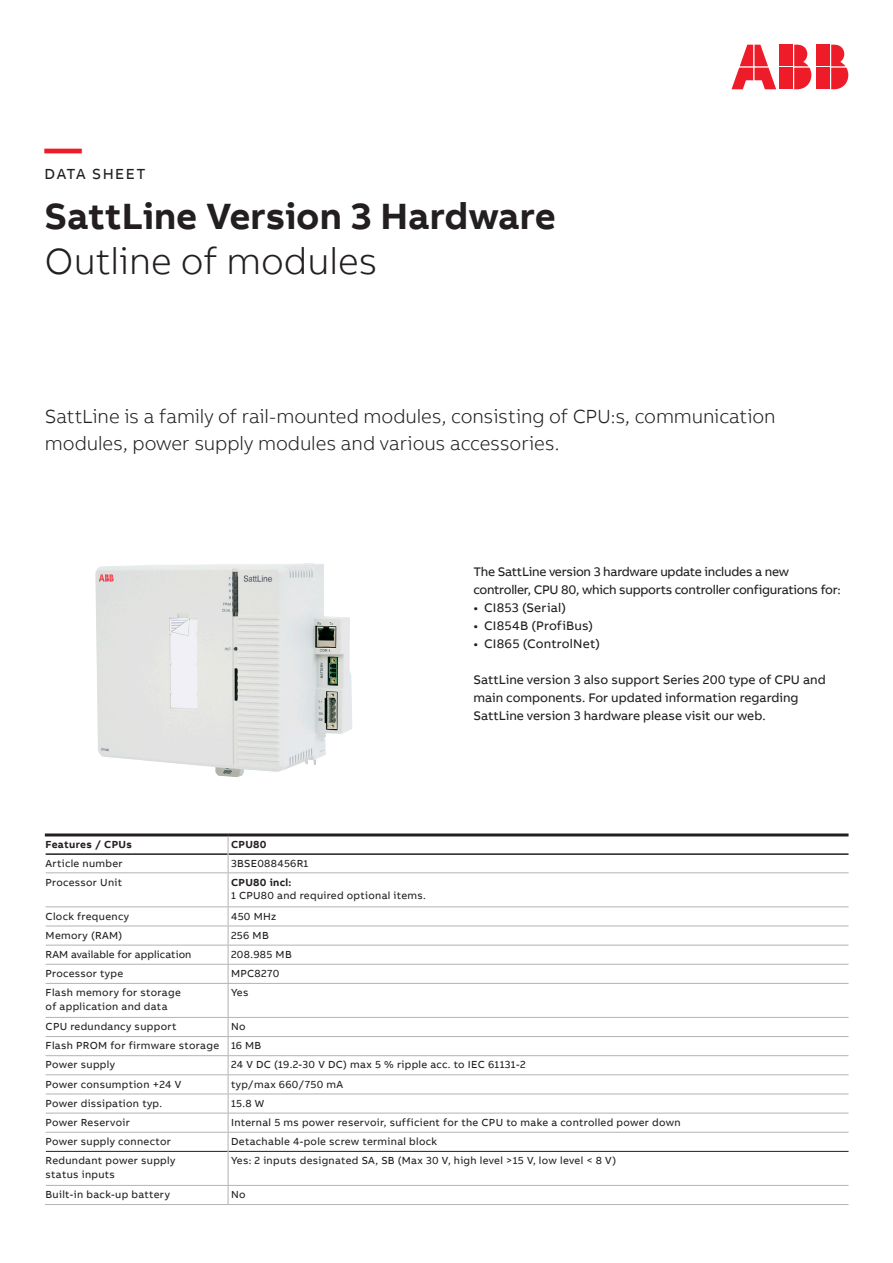
<style>
.page{position:relative;width:893px;height:1263px;background:#fff}
.page>*{position:absolute;margin:0;border:0;box-sizing:border-box;transform-origin:0 0}
.Smaller_cover_title{font:700 37.5px "AB Bvoice";color:#231f20}
.Smaller_cover_title-2{font:300 37.5px "AB Bvoice";color:#231f20}
.t1{font:700 37.5px "AB Bvoice";color:#ee1c28}
.Lead_13pt_18pt{font:300 19.5px/27px "AB Bvoice";letter-spacing:-.005em;color:#231f20}
.Imformation_10pt_x_1{font:15px "AB Bvoice";letter-spacing:.1em;color:#231f20}
.Brochure_type{font:12.75px/18px "AB Bvoice";color:#231f20}
.Brochure_type-2{font:12.75px/18px "AB Bvoice";letter-spacing:-.02em;color:#231f20}
.Brochure_type-3{font:12.75px "AB Bvoice";letter-spacing:.02em;color:#231f20}
.Table_content_7pt_x{font:10.5px/13.5px "AB Bvoice";letter-spacing:.03em;color:#231f20}
.Table_content_7pt_x-2{font:10.5px "AB Bvoice";letter-spacing:.01em;color:#231f20}
.Table_content{font:10.5px "AB Bvoice";letter-spacing:.03em;color:#231f20}
.Table_title__color{font:700 10.5px "AB Bvoice";letter-spacing:.03em;color:#231f20}
.Table_content_7pt_x-3{font:700 10.5px "AB Bvoice";letter-spacing:.03em;color:#231f20}
</style>
<div class="page">
<div style="left:817px;top:45px;width:13px;height:21px;background:#ee1c28"></div>
<div style="left:817px;top:68px;width:13px;height:21px;background:#ee1c28"></div>
<svg style="left:831px;top:45px;width:17px;height:44px"></svg>
<svg style="left:731px;top:45px;width:45px;height:44px"></svg>
<div style="left:780px;top:45px;width:13px;height:21px;background:#ee1c28"></div>
<div style="left:780px;top:68px;width:13px;height:21px;background:#ee1c28"></div>
<svg style="left:794px;top:45px;width:17px;height:44px"></svg>
<hr style="left:46px;top:1151px;width:182px;height:1px;background:#231f20">
<hr style="left:228px;top:1151px;width:620px;height:1px;background:#231f20">
<hr style="left:228px;top:1151px;width:1px;height:34px;background:#b2b3b7">
<hr style="left:46px;top:1185px;width:182px;height:1px;background:#b2b3b7">
<hr style="left:228px;top:1185px;width:620px;height:1px;background:#b2b3b7">
<svg style="left:228px;top:1186px;width:1px;height:18px"></svg>
<hr style="left:45px;top:1204px;width:183px;height:1px;background:#b2b3b7">
<hr style="left:228px;top:1204px;width:620px;height:1px;background:#b2b3b7">
<hr style="left:45px;top:833px;width:183px;height:3px;background:#231f20">
<hr style="left:228px;top:833px;width:620px;height:3px;background:#231f20">
<hr style="left:46px;top:853px;width:182px;height:2px;background:#231f20">
<hr style="left:228px;top:853px;width:620px;height:2px;background:#231f20">
<hr style="left:46px;top:872px;width:182px;height:1px;background:#b2b3b7">
<hr style="left:228px;top:872px;width:620px;height:1px;background:#b2b3b7">
<hr style="left:228px;top:873px;width:1px;height:33px;background:#b2b3b7">
<hr style="left:46px;top:906px;width:182px;height:1px;background:#b2b3b7">
<hr style="left:228px;top:906px;width:620px;height:1px;background:#b2b3b7">
<hr style="left:46px;top:926px;width:182px;height:1px;background:#b2b3b7">
<hr style="left:228px;top:926px;width:620px;height:1px;background:#b2b3b7">
<hr style="left:46px;top:945px;width:182px;height:1px;background:#b2b3b7">
<hr style="left:228px;top:945px;width:620px;height:1px;background:#b2b3b7">
<hr style="left:46px;top:964px;width:182px;height:1px;background:#b2b3b7">
<hr style="left:228px;top:964px;width:620px;height:1px;background:#b2b3b7">
<svg style="left:228px;top:907px;width:1px;height:76px"></svg>
<hr style="left:46px;top:983px;width:182px;height:1px;background:#b2b3b7">
<hr style="left:228px;top:983px;width:620px;height:1px;background:#b2b3b7">
<hr style="left:228px;top:984px;width:1px;height:33px;background:#b2b3b7">
<hr style="left:46px;top:1017px;width:182px;height:1px;background:#b2b3b7">
<hr style="left:228px;top:1017px;width:620px;height:1px;background:#b2b3b7">
<svg style="left:228px;top:836px;width:1px;height:36px"></svg>
<hr style="left:46px;top:1036px;width:182px;height:1px;background:#b2b3b7">
<hr style="left:228px;top:1036px;width:620px;height:1px;background:#b2b3b7">
<hr style="left:46px;top:1055px;width:182px;height:1px;background:#b2b3b7">
<hr style="left:228px;top:1055px;width:620px;height:1px;background:#b2b3b7">
<hr style="left:46px;top:1074px;width:182px;height:1px;background:#b2b3b7">
<hr style="left:228px;top:1074px;width:620px;height:1px;background:#b2b3b7">
<hr style="left:46px;top:1093px;width:182px;height:1px;background:#b2b3b7">
<hr style="left:228px;top:1093px;width:620px;height:1px;background:#b2b3b7">
<hr style="left:46px;top:1113px;width:182px;height:1px;background:#b2b3b7">
<hr style="left:228px;top:1113px;width:620px;height:1px;background:#b2b3b7">
<hr style="left:46px;top:1132px;width:182px;height:1px;background:#b2b3b7">
<hr style="left:228px;top:1132px;width:620px;height:1px;background:#b2b3b7">
<svg style="left:228px;top:1018px;width:1px;height:133px"></svg>
<div style="left:39px;top:326px;width:90px;height:81px;border:2px solid #fff;border-radius:18px"></div>
<img style="left:95px;top:563px;width:257px;height:214px">
<p class="t1" style="left:45px;top:125px;width:39px">—</p>
<p class="Imformation_10pt_x_1" style="left:45px;top:165px;width:102px">DATA SHEET</p>
<p class="Smaller_cover_title" style="left:45px;top:192px;width:513px">SattLine Version 3 Hardware</p>
<p class="Smaller_cover_title-2" style="left:45px;top:239px;width:335px">Outline of modules</p>
<p class="Lead_13pt_18pt" style="left:45px;top:403px;width:732px">SattLine is a family of rail-mounted modules, consisting of CPU:s, communication modules, power supply modules and various accessories.</p>
<p class="Brochure_type-2" style="left:473px;top:562px;width:369px">The SattLine version 3 hardware update includes a new controller, CPU 80, which supports controller configurations for:</p>
<p class="Brochure_type-3" style="left:473px;top:600px;width:94px">• CI853 (Serial)</p>
<p class="Brochure_type" style="left:473px;top:616px;width:121px">• CI854B (ProfiBus)</p>
<p class="Brochure_type" style="left:473px;top:634px;width:128px">• CI865 (ControlNet)</p>
<p class="Brochure_type" style="left:473px;top:670px;width:354px">SattLine version 3 also support Series 200 type of CPU and main components. For updated information regarding<br>SattLine version 3 hardware please visit our web.</p>
<p class="Table_title__color" style="left:46px;top:837px;width:88px">Features / CPUs</p>
<p class="Table_title__color" style="left:231px;top:837px;width:37px">CPU80</p>
<p class="Table_content_7pt_x" style="left:46px;top:857px;width:79px">Article number</p>
<p class="Table_content_7pt_x" style="left:231px;top:857px;width:79px">3BSE088456R1</p>
<p class="Table_content_7pt_x" style="left:46px;top:875px;width:78px">Processor Unit</p>
<p class="Table_content_7pt_x-3" style="left:231px;top:875px;width:62px">CPU80 incl:</p>
<p class="Table_content_7pt_x" style="left:231px;top:889px;width:196px">1 CPU80 and required optional items.</p>
<p class="Table_content_7pt_x" style="left:46px;top:909px;width:85px">Clock frequency</p>
<p class="Table_content_7pt_x" style="left:231px;top:909px;width:47px">450 MHz</p>
<p class="Table_content_7pt_x" style="left:46px;top:928px;width:78px">Memory (RAM)</p>
<p class="Table_content_7pt_x" style="left:231px;top:928px;width:39px">256 MB</p>
<p class="Table_content_7pt_x-2" style="left:46px;top:948px;width:147px">RAM available for application</p>
<p class="Table_content_7pt_x" style="left:231px;top:948px;width:62px">208.985 MB</p>
<p class="Table_content_7pt_x" style="left:46px;top:967px;width:79px">Processor type</p>
<p class="Table_content_7pt_x" style="left:231px;top:967px;width:50px">MPC8270</p>
<p class="Table_content_7pt_x" style="left:46px;top:986px;width:137px">Flash memory for storage of application and data</p>
<p class="Table_content_7pt_x" style="left:231px;top:986px;width:19px">Yes</p>
<p class="Table_content" style="left:46px;top:1020px;width:132px">CPU redundancy support</p>
<p class="Table_content" style="left:231px;top:1020px;width:16px">No</p>
<p class="Table_content_7pt_x" style="left:46px;top:1039px;width:175px">Flash PROM for firmware storage</p>
<p class="Table_content_7pt_x" style="left:231px;top:1039px;width:32px">16 MB</p>
<p class="Table_content_7pt_x" style="left:46px;top:1058px;width:71px">Power supply</p>
<p class="Table_content_7pt_x" style="left:231px;top:1058px;width:296px">24 V DC (19.2-30 V DC) max 5 % ripple acc. to IEC 61131-2</p>
<p class="Table_content_7pt_x" style="left:46px;top:1077px;width:137px">Power consumption +24 V</p>
<p class="Table_content_7pt_x" style="left:231px;top:1077px;width:114px">typ/max 660/750 mA</p>
<p class="Table_content_7pt_x" style="left:46px;top:1096px;width:118px">Power dissipation typ.</p>
<p class="Table_content_7pt_x" style="left:231px;top:1096px;width:35px">15.8 W</p>
<p class="Table_content_7pt_x" style="left:46px;top:1115px;width:86px">Power Reservoir</p>
<p class="Table_content_7pt_x" style="left:231px;top:1115px;width:451px">Internal 5 ms power reservoir, sufficient for the CPU to make a controlled power down</p>
<p class="Table_content_7pt_x" style="left:46px;top:1135px;width:127px">Power supply connector</p>
<p class="Table_content_7pt_x" style="left:231px;top:1135px;width:208px">Detachable 4-pole screw terminal block</p>
<p class="Table_content_7pt_x" style="left:46px;top:1154px;width:131px">Redundant power supply</p>
<p class="Table_content_7pt_x" style="left:46px;top:1167px;width:71px">status inputs</p>
<p class="Table_content_7pt_x" style="left:231px;top:1154px;width:387px">Yes: 2 inputs designated SA, SB (Max 30 V, high level &gt;15 V, low level &lt; 8 V)</p>
<p class="Table_content_7pt_x" style="left:46px;top:1188px;width:126px">Built-in back-up battery</p>
<p class="Table_content" style="left:231px;top:1188px;width:16px">No</p>
</div>
